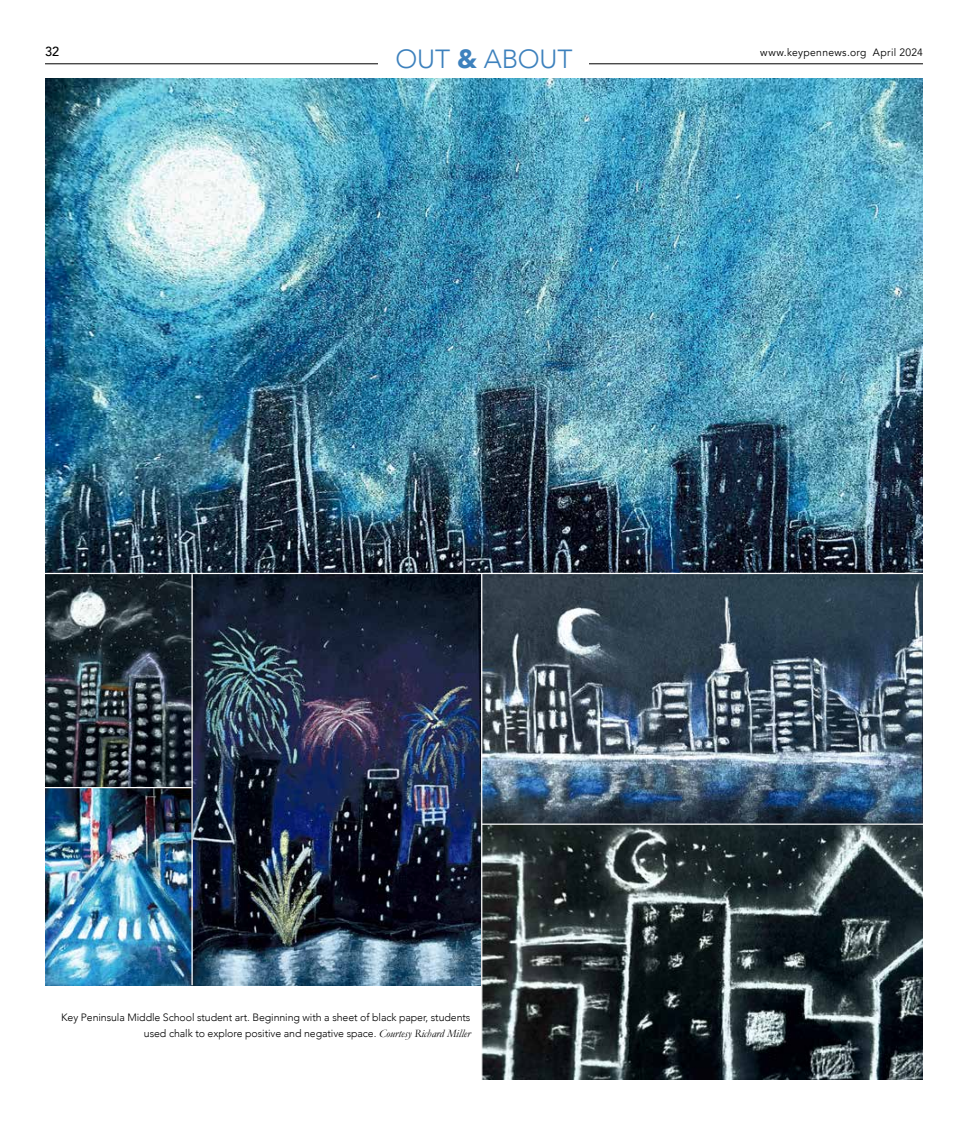
<style>
.page{position:relative;width:968px;height:1125px;background:#fff}
.page>*{position:absolute;margin:0;border:0;box-sizing:border-box;transform-origin:0 0}
.t1{font:300 26.25px "Avenir";letter-spacing:-.005em;color:#3d81bd}
.t2{font:500 13.12px "Avenir";color:#000}
.t3{font:300 10.62px/15.6px "Avenir";letter-spacing:-.01em;color:#000;text-align:right}
.t4{font:10.62px "Avenir";letter-spacing:.035em;color:#000}
.s1{font-weight:900}
.s2{font-family:"Garamond";font-weight:400;font-style:italic;font-size:11.25px}
</style>
<div class="page">
<hr style="left:45px;top:64px;width:877px;height:1px;background:#000">
<div style="left:378px;top:41px;width:211px;height:38px;background:#fff"></div>
<img style="left:45px;top:79px;width:877px;height:494px">
<img style="left:45px;top:574px;width:436px;height:411px">
<img style="left:482px;top:574px;width:440px;height:250px">
<img style="left:482px;top:825px;width:440px;height:255px">
<hr style="left:191px;top:574px;width:2px;height:411px;background:#fff">
<hr style="left:45px;top:787px;width:147px;height:1px;background:#fff">
<p class="t2" style="left:45px;top:40px;width:16px">32</p>
<p class="t4" style="left:760px;top:46px;width:164px">www.keypennews.org April 2024</p>
<h1 class="t1" style="left:395px;top:43px;width:179px">OUT <span class="s1">&amp;</span> ABOUT</h1>
<p class="t3" style="left:61px;top:1010px;width:411px">Key Peninsula Middle School student art. Beginning with a sheet of black paper, students used chalk to explore positive and negative space. <span class="s2">Courtesy Richard Miller</span></p>
</div>
